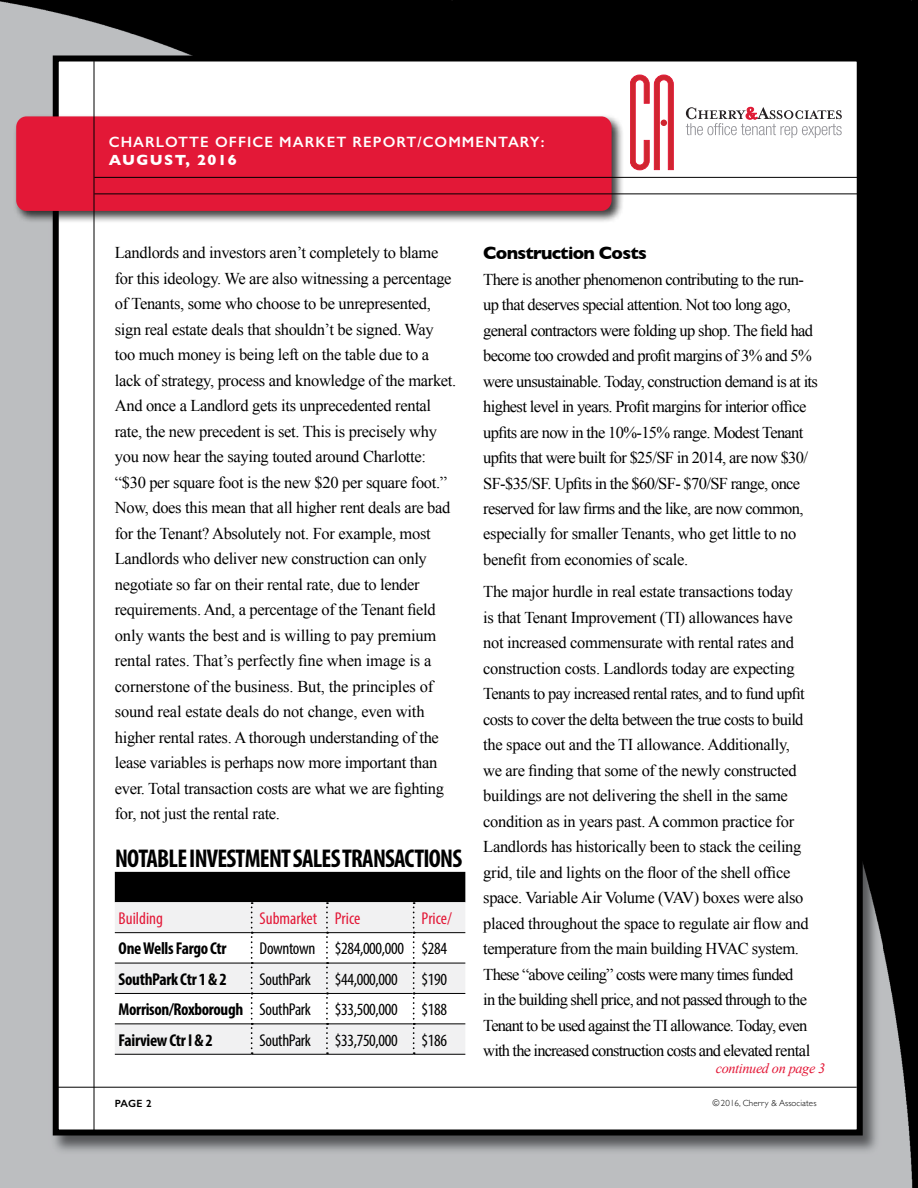
<style>
.page{position:relative;width:918px;height:1188px;background:#fff}
.page>*{position:absolute;margin:0;border:0;box-sizing:border-box;transform-origin:0 0}
.t1{font:700 condensed 25.8px "Myriad Pro";letter-spacing:-.03em;color:#000}
.t2{font:700 18px "Gill Sans";letter-spacing:-.04em;color:#000}
.t3{font:condensed 17.25px "Myriad Pro";letter-spacing:-.02em;color:#000}
.t4{font:700 condensed 17.25px "Myriad Pro";letter-spacing:-.02em;color:#000}
.t5{font:condensed 17.25px "Myriad Pro";color:#e31837}
.t6{font:16.5px/25.5px "Times New Roman";letter-spacing:-.02em;color:#000}
.t7{font:16.5px/25.5px "Times New Roman";letter-spacing:-.04em;color:#000}
.t8{font:600 15px "Gill Sans";letter-spacing:.07em;color:#fff}
.t9{font:700 15px "Gill Sans";letter-spacing:.09em;color:#fff}
.t10{font:italic 14.25px "Times New Roman";letter-spacing:-.025em;color:#e31837}
.t11{font:600 10.5px "Gill Sans";color:#000}
.t12{font:300 9px "Gill Sans";letter-spacing:.01em;color:#000}
.s1{font-weight:400}
</style>
<div class="page">
<img style="left:0;top:0;width:918px;height:1188px">
<img style="left:47px;top:130px;width:836px;height:1028px">
<div style="left:56px;top:58px;width:804px;height:1074px;background:#fff"></div>
<div style="left:53px;top:56px;width:810px;height:1080px;border:6px solid #000"></div>
<div style="left:13px;top:113px;width:611px;height:111px;background:#000;opacity:.75"></div>
<div style="left:16px;top:116px;width:596px;height:95px;background:#e31837;border-radius:10px"></div>
<hr style="left:94px;top:177px;width:770px;height:1px;background:#000">
<hr style="left:94px;top:194px;width:770px;height:1px;background:#000">
<hr style="left:54px;top:1087px;width:803px;height:1px;background:#000">
<hr style="left:94px;top:61px;width:1px;height:1073px;background:#000">
<svg style="left:630px;top:75px;width:44px;height:95px"></svg>
<svg style="left:686px;top:107px;width:156px;height:31px"></svg>
<hr style="left:115px;top:1054px;width:137px;height:1px;background:#000">
<hr style="left:252px;top:1054px;width:75px;height:1px;background:#000">
<hr style="left:327px;top:1054px;width:87px;height:1px;background:#000">
<hr style="left:414px;top:1054px;width:51px;height:1px;background:#000">
<svg style="left:115px;top:872px;width:350px;height:182px"></svg>
<p class="t8" style="left:109px;top:133px;width:437px">CHARLOTTE OFFICE MARKET REPORT/COMMENTARY:</p>
<p class="t9" style="left:109px;top:148px;width:130px">AUGUST, 2016</p>
<p class="t6" style="left:115px;top:240px;width:343px">Landlords and investors aren’t completely to blame for this ideology. We are also witnessing a percentage of Tenants, some who choose to be unrepresented, sign real estate deals that shouldn’t be signed. Way too much money is being left on the table due to a lack of strategy, process and knowledge of the market.<br>And once a Landlord gets its unprecedented rental rate, the new precedent is set. This is precisely why you now hear the saying touted around Charlotte: “$30 per square foot is the new $20 per square foot.” Now, does this mean that all higher rent deals are bad for the Tenant? Absolutely not. For example, most Landlords who deliver new construction can only negotiate so far on their rental rate, due to lender requirements. And, a percentage of the Tenant field only wants the best and is willing to pay premium rental rates. That’s perfectly fine when image is a cornerstone of the business. But, the principles of sound real estate deals do not change, even with higher rental rates. A thorough understanding of the lease variables is perhaps now more important than ever. Total transaction costs are what we are fighting for, not just the rental rate.</p>
<p class="t2" style="left:483px;top:239px;width:165px">Construction Costs</p>
<p class="t7" style="left:483px;top:266px;width:336px">There is another phenomenon contributing to the run&shy;up that deserves special attention. Not too long ago, general contractors were folding up shop. The field had become too crowded and profit margins of 3% and 5% were unsustainable. Today, construction demand is at its highest level in years. Profit margins for interior office upfits are now in the 10%-15% range. Modest Tenant upfits that were built for $25/SF in 2014, are now $30/ SF-$35/SF. Upfits in the $60/SF- $70/SF range, once reserved for law firms and the like, are now common, especially for smaller Tenants, who get little to no benefit from economies of scale.</p>
<p class="t6" style="left:483px;top:579px;width:329px">The major hurdle in real estate transactions today<br>is that Tenant Improvement (TI) allowances have not increased commensurate with rental rates and construction costs. Landlords today are expecting Tenants to pay increased rental rates, and to fund upfit costs to cover the delta between the true costs to build the space out and the TI allowance. Additionally, we are finding that some of the newly constructed buildings are not delivering the shell in the same condition as in years past. A common practice for Landlords has historically been to stack the ceiling grid, tile and lights on the floor of the shell office space. Variable Air Volume (VAV) boxes were also placed throughout the space to regulate air flow and temperature from the main building HVAC system.<br>These “above ceiling” costs were many times funded<br>in the building shell price, and not passed through to the Tenant to be used against the TI allowance. Today, even with the increased construction costs and elevated rental</p>
<p class="t10" style="left:716px;top:1058px;width:111px">continued on page 3</p>
<h1 class="t1" style="left:115px;top:842px;width:349px">NOTABLE INVESTMENT SALES TRANSACTIONS</h1>
<p class="t5" style="left:119px;top:908px;width:46px">Building</p>
<p class="t5" style="left:260px;top:908px;width:102px">Submarket Price</p>
<p class="t5" style="left:422px;top:908px;width:32px">Price/</p>
<p class="t4" style="left:119px;top:938px;width:110px">One Wells Fargo Ctr</p>
<p class="t3" style="left:260px;top:938px;width:189px">Downtown $284,000,000 $284</p>
<p class="t4" style="left:119px;top:968px;width:110px">SouthPark Ctr 1 &amp; 2</p>
<p class="t3" style="left:260px;top:969px;width:53px">SouthPark</p>
<p class="t3" style="left:335px;top:969px;width:64px">$44,000,000</p>
<p class="t3" style="left:422px;top:969px;width:27px">$190</p>
<p class="t4" style="left:119px;top:999px;width:194px">Morrison/Roxborough <span class="s1">SouthPark</span></p>
<p class="t3" style="left:335px;top:999px;width:64px">$33,500,000</p>
<p class="t3" style="left:422px;top:999px;width:27px">$188</p>
<p class="t4" style="left:119px;top:1029px;width:96px">Fairview Ctr I &amp; 2</p>
<p class="t3" style="left:260px;top:1029px;width:53px">SouthPark</p>
<p class="t3" style="left:335px;top:1029px;width:64px">$33,750,000</p>
<p class="t3" style="left:422px;top:1029px;width:27px">$186</p>
<p class="t11" style="left:115px;top:1097px;width:38px">PAGE 2</p>
<p class="t12" style="left:713px;top:1096px;width:106px">©2016, Cherry &amp; Associates</p>
</div>
